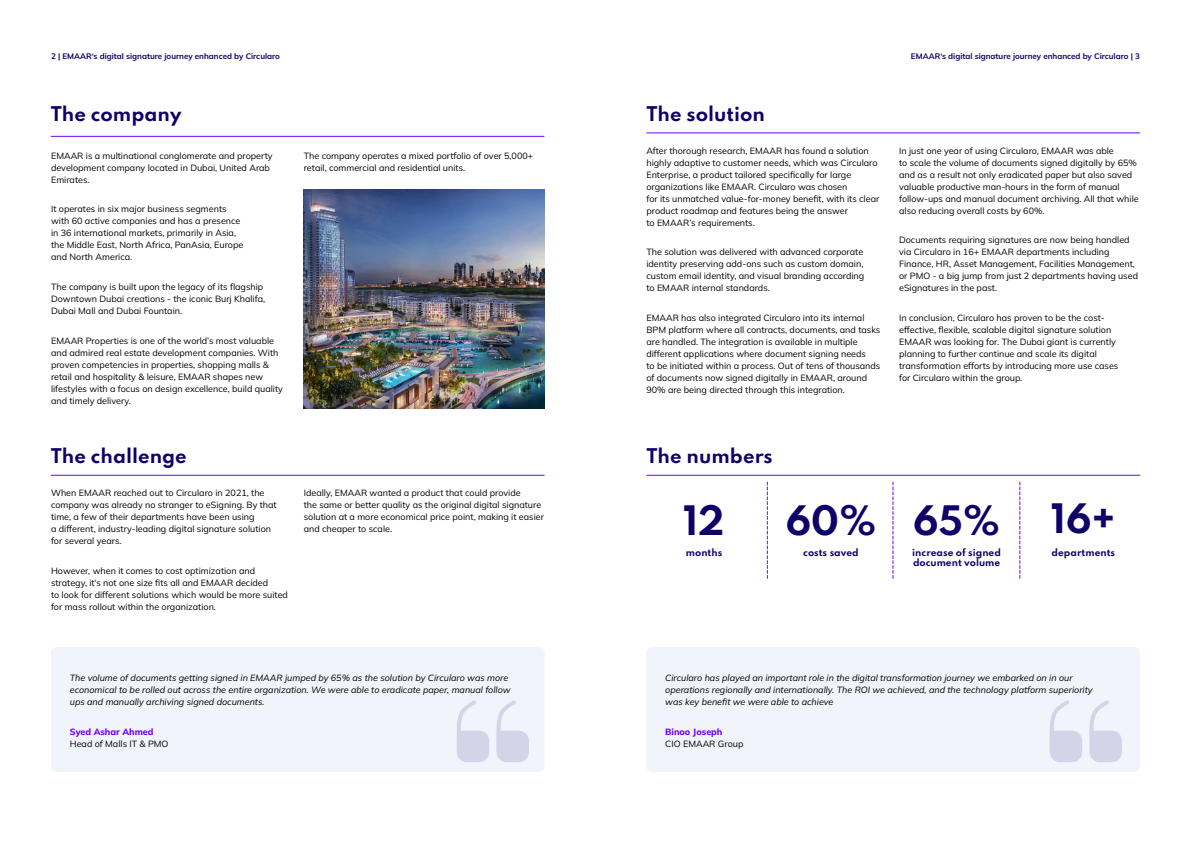
<style>
.page{position:relative;width:1191px;height:842px;background:#fff}
.page>*{position:absolute;margin:0;border:0;box-sizing:border-box;transform-origin:0 0}
.t1{font:700 36px "Spartan";color:#0f0069}
.t2{font:700 18px "Spartan";color:#0f0069}
.t3{font:9px/12px "Mulish";color:#000}
.t4{font:italic 9px/12px "Mulish";color:#000}
.t5{font:700 9px/10.8px "Spartan";color:#0f0069}
.t6{font:800 9px "Mulish";color:#7000ff}
.t7{font:700 8px "Mulish";color:#0f0069}
</style>
<div class="page">
<hr style="left:51px;top:136px;width:493px;height:1px;background:#7000ff">
<hr style="left:51px;top:475px;width:493px;height:1px;background:#7000ff">
<div style="left:51px;top:647px;width:493px;height:125px;background:#f2f4fb;border-radius:6px"></div>
<svg style="left:457px;top:700px;width:72px;height:62px"></svg>
<hr style="left:646px;top:475px;width:494px;height:1px;background:#7000ff">
<svg style="left:767px;top:482px;width:1px;height:96px"></svg>
<svg style="left:892px;top:482px;width:1px;height:96px"></svg>
<svg style="left:1019px;top:482px;width:1px;height:96px"></svg>
<hr style="left:646px;top:132px;width:494px;height:1px;background:#7000ff">
<div style="left:646px;top:647px;width:494px;height:125px;background:#f2f4fb;border-radius:6px"></div>
<img style="left:303px;top:190px;width:241px;height:219px">
<svg style="left:1050px;top:700px;width:72px;height:62px"></svg>
<p class="t7" style="left:51px;top:51px;width:230px">2 | EMAAR‘s digital signature journey enhanced by Circularo</p>
<h2 class="t2" style="left:51px;top:100px;width:132px">The company</h2>
<p class="t3" style="left:51px;top:149px;width:223px">EMAAR is a multinational conglomerate and property development company located in Dubai, United Arab<br>Emirates.</p>
<p class="t3" style="left:51px;top:203px;width:194px">It operates in six major business segments with 60 active companies and has a presence in 36 international markets, primarily in Asia, the Middle East, North Africa, PanAsia, Europe and North America.</p>
<p class="t3" style="left:51px;top:281px;width:216px">The company is built upon the legacy of its flagship<br>Downtown Dubai creations - the iconic Burj Khalifa,<br>Dubai Mall and Dubai Fountain.</p>
<p class="t3" style="left:51px;top:334px;width:233px">EMAAR Properties is one of the world’s most valuable and admired real estate development companies. With proven competencies in properties, shopping malls &amp; retail and hospitality &amp; leisure, EMAAR shapes new lifestyles with a focus on design excellence, build quality and timely delivery.</p>
<p class="t3" style="left:304px;top:149px;width:231px">The company operates a mixed portfolio of over 5,000+ retail, commercial and residential units.</p>
<h2 class="t2" style="left:646px;top:100px;width:120px">The solution</h2>
<p class="t3" style="left:646px;top:144px;width:234px">After thorough research, EMAAR has found a solution highly adaptive to customer needs, which was Circularo Enterprise, a product tailored specifically for large organizations like EMAAR. Circularo was chosen<br>for its unmatched value-for-money benefit, with its clear product roadmap and features being the answer<br>to EMAAR’s requirements.</p>
<p class="t3" style="left:646px;top:246px;width:219px;text-align:justify">The solution was delivered with advanced corporate identity preserving add-ons such as custom domain, custom email identity, and visual branding according to EMAAR internal standards.</p>
<p class="t3" style="left:646px;top:312px;width:235px">EMAAR has also integrated Circularo into its internal BPM platform where all contracts, documents, and tasks are handled. The integration is available in multiple different applications where document signing needs<br>to be initiated within a process. Out of tens of thousands of documents now signed digitally in EMAAR, around 90% are being directed through this integration.</p>
<h2 class="t2" style="left:51px;top:443px;width:138px">The challenge</h2>
<h2 class="t2" style="left:646px;top:443px;width:128px">The numbers</h2>
<p class="t7" style="left:911px;top:51px;width:230px">EMAAR‘s digital signature journey enhanced by Circularo | 3</p>
<p class="t3" style="left:899px;top:144px;width:241px">In just one year of using Circularo, EMAAR was able<br>to scale the volume of documents signed digitally by 65% and as a result not only eradicated paper but also saved valuable productive man-hours in the form of manual follow-ups and manual document archiving. All that while also reducing overall costs by 60%.</p>
<p class="t3" style="left:899px;top:234px;width:240px">Documents requiring signatures are now being handled via Circularo in 16+ EMAAR departments including Finance, HR, Asset Management, Facilities Management, or PMO - a big jump from just 2 departments having used eSignatures in the past.</p>
<p class="t3" style="left:899px;top:312px;width:221px">In conclusion, Circularo has proven to be the cost&shy;effective, flexible, scalable digital signature solution EMAAR was looking for. The Dubai giant is currently planning to further continue and scale its digital transformation efforts by introducing more use cases for Circularo within the group.</p>
<p class="t3" style="left:51px;top:487px;width:227px">When EMAAR reached out to Circularo in 2021, the company was already no stranger to eSigning. By that time, a few of their departments have been using<br>a different, industry-leading digital signature solution for several years.</p>
<p class="t3" style="left:51px;top:564px;width:238px">However, when it comes to cost optimization and strategy, it‘s not one size fits all and EMAAR decided<br>to look for different solutions which would be more suited for mass rollout within the organization.</p>
<p class="t3" style="left:304px;top:487px;width:242px">Ideally, EMAAR wanted a product that could provide<br>the same or better quality as the original digital signature solution at a more economical price point, making it easier and cheaper to scale.</p>
<p class="t4" style="left:70px;top:672px;width:442px">The volume of documents getting signed in EMAAR jumped by 65% as the solution by Circularo was more economical to be rolled out across the entire organization. We were able to eradicate paper, manual follow ups and manually archiving signed documents.</p>
<p class="t6" style="left:70px;top:726px;width:85px">Syed Ashar Ahmed</p>
<p class="t3" style="left:70px;top:737px;width:100px">Head of Malls IT &amp; PMO</p>
<h1 class="t1" style="left:1051px;top:491px;width:66px">16+</h1>
<h1 class="t1" style="left:683px;top:493px;width:43px">12</h1>
<h1 class="t1" style="left:785px;top:493px;width:216px">60% 65%</h1>
<p class="t5" style="left:686px;top:546px;width:38px">months</p>
<p class="t5" style="left:912px;top:546px;width:90px">increase of signed document volume</p>
<p class="t5" style="left:803px;top:546px;width:57px">costs saved</p>
<p class="t5" style="left:1051px;top:546px;width:65px">departments</p>
<p class="t4" style="left:665px;top:672px;width:429px">Circularo has played an important role in the digital transformation journey we embarked on in our operations regionally and internationally. The ROI we achieved, and the technology platform superiority was key benefit we were able to achieve</p>
<p class="t6" style="left:665px;top:726px;width:59px">Binoo Joseph</p>
<p class="t3" style="left:665px;top:737px;width:80px">CIO EMAAR Group</p>
</div>
